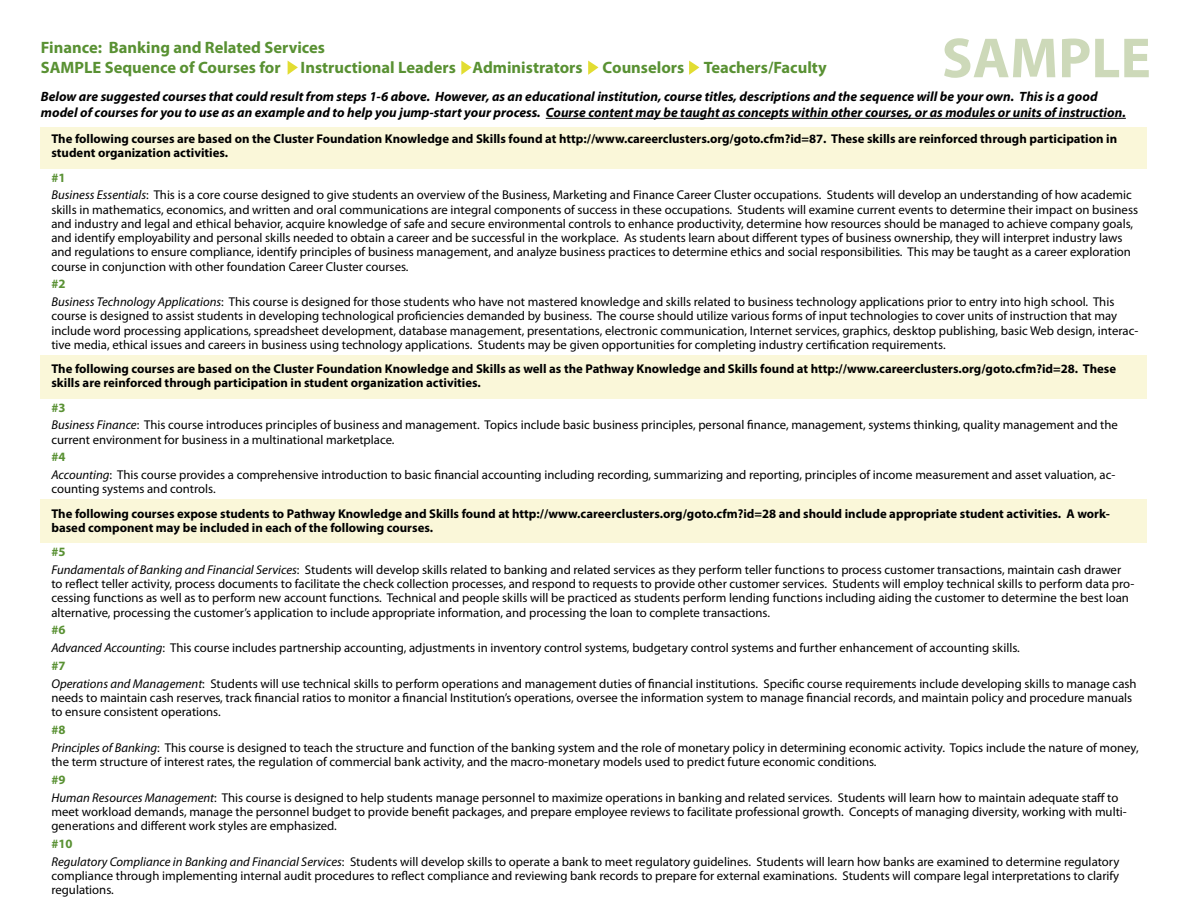
<style>
.page{position:relative;width:1188px;height:918px;background:#fff}
.page>*{position:absolute;margin:0;border:0;box-sizing:border-box;transform-origin:0 0}
.t1{font:700 57px "Myriad Pro";color:#cdd9b9}
.t2{font:700 16.5px "Myriad Pro";color:#599133}
.t3{font:italic 700 13.5px/16.2px "Myriad Pro";color:#000}
.t4{font:12.75px/14.2px "Myriad Pro";color:#000}
.t5{font:700 12.75px/14.2px "Myriad Pro";color:#000}
.t6{font:700 12.75px "Myriad Pro";color:#599133}
.s1{font-style:italic}
</style>
<div class="page">
<div style="left:40px;top:499px;width:1108px;height:43px;background:#faf7d9"></div>
<div style="left:40px;top:356px;width:1108px;height:43px;background:#faf7d9"></div>
<div style="left:40px;top:128px;width:1108px;height:41px;background:#faf7d9"></div>
<svg style="left:288px;top:61px;width:10px;height:14px"></svg>
<svg style="left:461px;top:61px;width:11px;height:14px"></svg>
<svg style="left:588px;top:61px;width:10px;height:14px"></svg>
<svg style="left:689px;top:61px;width:10px;height:14px"></svg>
<hr style="left:546px;top:118px;width:580px;height:1px;background:#000">
<p class="t2" style="left:41px;top:38px;width:286px">Finance: Banking and Related Services</p>
<p class="t2" style="left:41px;top:58px;width:787px">SAMPLE Sequence of Courses for Instructional Leaders Administrators Counselors Teachers/Faculty</p>
<p class="t1" style="left:942px;top:26px;width:211px">SAMPLE</p>
<p class="t3" style="left:41px;top:88px;width:1086px">Below are suggested courses that could result from steps 1-6 above. However, as an educational institution, course titles, descriptions and the sequence will be your own. This is a good model of courses for you to use as an example and to help you jump-start your process. Course content may be taught as concepts within other courses, or as modules or units of instruction.</p>
<p class="t5" style="left:51px;top:132px;width:1067px">The following courses are based on the Cluster Foundation Knowledge and Skills found at http://www.careerclusters.org/goto.cfm?id=87. These skills are reinforced through participation in student organization activities.</p>
<p class="t6" style="left:51px;top:170px;width:16px">#1</p>
<p class="t4" style="left:51px;top:188px;width:1088px"><span class="s1">Business Essentials</span>: This is a core course designed to give students an overview of the Business, Marketing and Finance Career Cluster occupations. Students will develop an understanding of how academic skills in mathematics, economics, and written and oral communications are integral components of success in these occupations. Students will examine current events to determine their impact on business and industry and legal and ethical behavior, acquire knowledge of safe and secure environmental controls to enhance productivity, determine how resources should be managed to achieve company goals, and identify employability and personal skills needed to obtain a career and be successful in the workplace. As students learn about different types of business ownership, they will interpret industry laws and regulations to ensure compliance, identify principles of business management, and analyze business practices to determine ethics and social responsibilities. This may be taught as a career exploration course in conjunction with other foundation Career Cluster courses.</p>
<p class="t6" style="left:51px;top:277px;width:16px">#2</p>
<p class="t4" style="left:51px;top:295px;width:1089px"><span class="s1">Business Technology Applications</span>: This course is designed for those students who have not mastered knowledge and skills related to business technology applications prior to entry into high school. This course is designed to assist students in developing technological proficiencies demanded by business. The course should utilize various forms of input technologies to cover units of instruction that may include word processing applications, spreadsheet development, database management, presentations, electronic communication, Internet services, graphics, desktop publishing, basic Web design, interac&shy;tive media, ethical issues and careers in business using technology applications. Students may be given opportunities for completing industry certification requirements.</p>
<p class="t5" style="left:51px;top:362px;width:1066px">The following courses are based on the Cluster Foundation Knowledge and Skills as well as the Pathway Knowledge and Skills found at http://www.careerclusters.org/goto.cfm?id=28. These skills are reinforced through participation in student organization activities.</p>
<p class="t6" style="left:51px;top:400px;width:16px">#3</p>
<p class="t4" style="left:51px;top:418px;width:1068px"><span class="s1">Business Finance</span>: This course introduces principles of business and management. Topics include basic business principles, personal finance, management, systems thinking, quality management and the current environment for business in a multinational marketplace.</p>
<p class="t6" style="left:51px;top:450px;width:16px">#4</p>
<p class="t4" style="left:51px;top:468px;width:1066px"><span class="s1">Accounting</span>: This course provides a comprehensive introduction to basic financial accounting including recording, summarizing and reporting, principles of income measurement and asset valuation, ac&shy;counting systems and controls.</p>
<p class="t5" style="left:51px;top:506px;width:1060px">The following courses expose students to Pathway Knowledge and Skills found at http://www.careerclusters.org/goto.cfm?id=28 and should include appropriate student activities. A work&shy;based component may be included in each of the following courses.</p>
<p class="t6" style="left:51px;top:545px;width:16px">#5</p>
<p class="t4" style="left:51px;top:563px;width:1084px"><span class="s1">Fundamentals of Banking and Financial Services</span>: Students will develop skills related to banking and related services as they perform teller functions to process customer transactions, maintain cash drawer to reflect teller activity, process documents to facilitate the check collection processes, and respond to requests to provide other customer services. Students will employ technical skills to perform data pro&shy;cessing functions as well as to perform new account functions. Technical and people skills will be practiced as students perform lending functions including aiding the customer to determine the best loan alternative, processing the customer’s application to include appropriate information, and processing the loan to complete transactions.</p>
<p class="t6" style="left:51px;top:623px;width:16px">#6</p>
<p class="t4" style="left:51px;top:641px;width:970px"><span class="s1">Advanced Accounting</span>: This course includes partnership accounting, adjustments in inventory control systems, budgetary control systems and further enhancement of accounting skills.</p>
<p class="t6" style="left:51px;top:659px;width:16px">#7</p>
<p class="t4" style="left:51px;top:677px;width:1087px"><span class="s1">Operations and Management</span>: Students will use technical skills to perform operations and management duties of financial institutions. Specific course requirements include developing skills to manage cash needs to maintain cash reserves, track financial ratios to monitor a financial Institution’s operations, oversee the information system to manage financial records, and maintain policy and procedure manuals to ensure consistent operations.</p>
<p class="t6" style="left:51px;top:723px;width:16px">#8</p>
<p class="t4" style="left:51px;top:741px;width:1089px"><span class="s1">Principles of Banking</span>: This course is designed to teach the structure and function of the banking system and the role of monetary policy in determining economic activity. Topics include the nature of money, the term structure of interest rates, the regulation of commercial bank activity, and the macro-monetary models used to predict future economic conditions.</p>
<p class="t6" style="left:51px;top:772px;width:16px">#9</p>
<p class="t4" style="left:51px;top:790px;width:1077px"><span class="s1">Human Resources Management</span>: This course is designed to help students manage personnel to maximize operations in banking and related services. Students will learn how to maintain adequate staff to meet workload demands, manage the personnel budget to provide benefit packages, and prepare employee reviews to facilitate professional growth. Concepts of managing diversity, working with multi&shy;generations and different work styles are emphasized.</p>
<p class="t6" style="left:51px;top:836px;width:23px">#10</p>
<p class="t4" style="left:51px;top:854px;width:1069px;text-align:justify"><span class="s1">Regulatory Compliance in Banking and Financial Services</span>: Students will develop skills to operate a bank to meet regulatory guidelines. Students will learn how banks are examined to determine regulatory compliance through implementing internal audit procedures to reflect compliance and reviewing bank records to prepare for external examinations. Students will compare legal interpretations to clarify regulations.</p>
</div>
